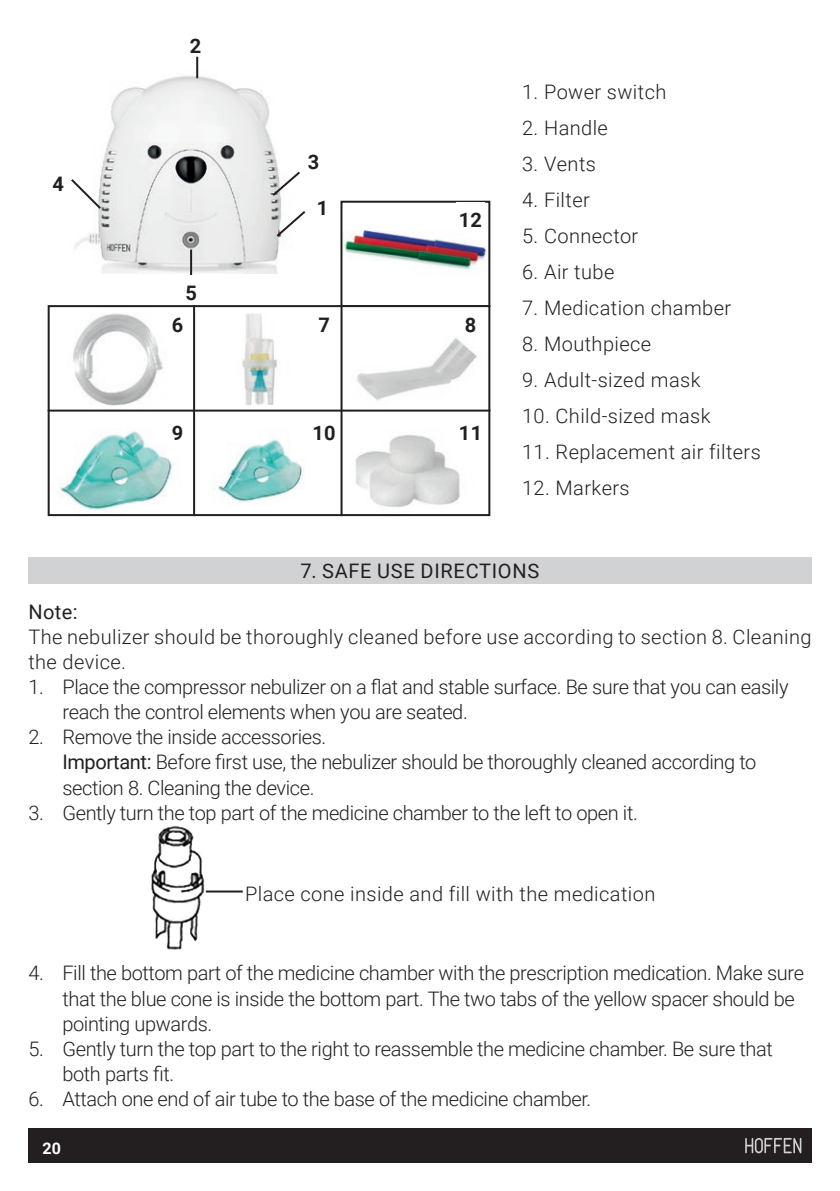
<style>
.page{position:relative;width:840px;height:1191px;background:#fff}
.page>*{position:absolute;margin:0;border:0;box-sizing:border-box;transform-origin:0 0}
.ZWYKŁY{font:300 20px/25px "Roboto";letter-spacing:-.02em;color:#231f20}
.ZWYKŁY-2{font:300 20px/25px "Roboto";letter-spacing:.02em;color:#231f20}
.EN_DO_SPISU_TYTUL{font:20px "Roboto";letter-spacing:.035em;color:#231f20}
.ZWYKŁY-3{font:700 20px "Roboto";color:#231f20}
.ZWYKŁY-4{font:20px "Roboto";color:#231f20}
.t1{font:700 16px "Roboto";color:#fff}
.s1{font-weight:400}
</style>
<div class="page">
<img style="left:344px;top:231px;width:143px;height:39px">
<div style="left:340px;top:201px;width:150px;height:106px;border:2px solid #231f20"></div>
<div style="left:456px;top:203px;width:28px;height:28px;background:#fff"></div>
<img style="left:47px;top:307px;width:444px;height:210px">
<div style="left:163px;top:308px;width:29px;height:28px;background:#fff"></div>
<div style="left:310px;top:308px;width:28px;height:28px;background:#fff"></div>
<div style="left:456px;top:308px;width:28px;height:28px;background:#fff"></div>
<div style="left:163px;top:415px;width:29px;height:28px;background:#fff"></div>
<div style="left:310px;top:415px;width:28px;height:28px;background:#fff"></div>
<div style="left:456px;top:415px;width:28px;height:28px;background:#fff"></div>
<div style="left:48px;top:305px;width:442px;height:211px;border:2px solid #231f20"></div>
<hr style="left:193px;top:305px;width:2px;height:211px;background:#231f20">
<hr style="left:340px;top:305px;width:2px;height:211px;background:#231f20">
<hr style="left:48px;top:409px;width:442px;height:2px;background:#231f20">
<img style="left:74px;top:68px;width:207px;height:205px">
<hr style="left:196px;top:57px;width:2px;height:21px;background:#231f20">
<svg style="left:71px;top:177px;width:32px;height:34px"></svg>
<svg style="left:270px;top:170px;width:30px;height:28px"></svg>
<svg style="left:274px;top:209px;width:32px;height:30px"></svg>
<hr style="left:190px;top:249px;width:2px;height:26px;background:#231f20">
<div style="left:28px;top:557px;width:783px;height:27px;background:#d1d2d4"></div>
<img style="left:151px;top:826px;width:60px;height:124px">
<hr style="left:206px;top:890px;width:37px;height:2px;background:#231f20">
<div style="left:28px;top:1128px;width:783px;height:34px;background:#231f20"></div>
<svg style="left:745px;top:1138px;width:56px;height:15px"></svg>
<p class="ZWYKŁY-3" style="left:52px;top:170px;width:13px">4</p>
<p class="ZWYKŁY-3" style="left:190px;top:32px;width:13px">2</p>
<p class="ZWYKŁY-3" style="left:185px;top:278px;width:13px">5</p>
<p class="ZWYKŁY-3" style="left:307px;top:148px;width:13px">3</p>
<p class="ZWYKŁY-3" style="left:317px;top:194px;width:13px">1</p>
<p class="ZWYKŁY-3" style="left:458px;top:206px;width:25px">12</p>
<p class="ZWYKŁY-3" style="left:172px;top:311px;width:13px">6</p>
<p class="ZWYKŁY-3" style="left:318px;top:311px;width:13px">7</p>
<p class="ZWYKŁY-3" style="left:464px;top:311px;width:13px">8</p>
<p class="ZWYKŁY-3" style="left:172px;top:418px;width:13px">9</p>
<p class="ZWYKŁY-3" style="left:312px;top:418px;width:25px">10</p>
<p class="ZWYKŁY-3" style="left:458px;top:418px;width:25px">11</p>
<p class="ZWYKŁY-2" style="left:522px;top:78px;width:146px">1. Power switch</p>
<p class="ZWYKŁY" style="left:522px;top:114px;width:87px">2. Handle</p>
<p class="ZWYKŁY" style="left:522px;top:150px;width:75px">3. Vents</p>
<p class="ZWYKŁY" style="left:522px;top:186px;width:69px">4. Filter</p>
<p class="ZWYKŁY-2" style="left:522px;top:222px;width:118px">5. Connector</p>
<p class="ZWYKŁY" style="left:522px;top:258px;width:94px">6. Air tube</p>
<p class="ZWYKŁY-2" style="left:522px;top:294px;width:210px">7. Medication chamber</p>
<p class="ZWYKŁY-2" style="left:522px;top:330px;width:130px">8. Mouthpiece</p>
<p class="ZWYKŁY-2" style="left:522px;top:366px;width:180px">9. Adult-sized mask</p>
<p class="ZWYKŁY-2" style="left:522px;top:402px;width:190px">10. Child-sized mask</p>
<p class="ZWYKŁY-2" style="left:522px;top:438px;width:240px">11. Replacement air filters</p>
<p class="ZWYKŁY-2" style="left:522px;top:474px;width:109px">12. Markers</p>
<p class="EN_DO_SPISU_TYTUL" style="left:300px;top:557px;width:240px">7. SAFE USE DIRECTIONS</p>
<p class="ZWYKŁY-4" style="left:28px;top:598px;width:51px">Note:</p>
<p class="ZWYKŁY-2" style="left:28px;top:623px;width:784px">The nebulizer should be thoroughly cleaned before use according to section 8. Cleaning the device.</p>
<p class="ZWYKŁY" style="left:62px;top:674px;width:727px;text-indent:-34px">1. Place the compressor nebulizer on a flat and stable surface. Be sure that you can easily reach the control elements when you are seated.</p>
<p class="ZWYKŁY" style="left:62px;top:724px;width:695px;text-indent:-34px">2. Remove the inside accessories.<br><span class="s1">Important:</span> Before first use, the nebulizer should be thoroughly cleaned according to section 8. Cleaning the device.</p>
<p class="ZWYKŁY" style="left:28px;top:799px;width:610px">3. Gently turn the top part of the medicine chamber to the left to open it.</p>
<p class="ZWYKŁY-2" style="left:245px;top:880px;width:411px">Place cone inside and fill with the medication</p>
<p class="ZWYKŁY" style="left:62px;top:960px;width:742px;text-indent:-34px">4. Fill the bottom part of the medicine chamber with the prescription medication. Make sure that the blue cone is inside the bottom part. The two tabs of the yellow spacer should be pointing upwards.</p>
<p class="ZWYKŁY" style="left:62px;top:1035px;width:711px;text-indent:-34px">5. Gently turn the top part to the right to reassemble the medicine chamber. Be sure that both parts fit.</p>
<p class="ZWYKŁY" style="left:28px;top:1085px;width:564px">6. Attach one end of air tube to the base of the medicine chamber.</p>
<p class="t1" style="left:43px;top:1137px;width:20px">20</p>
</div>
